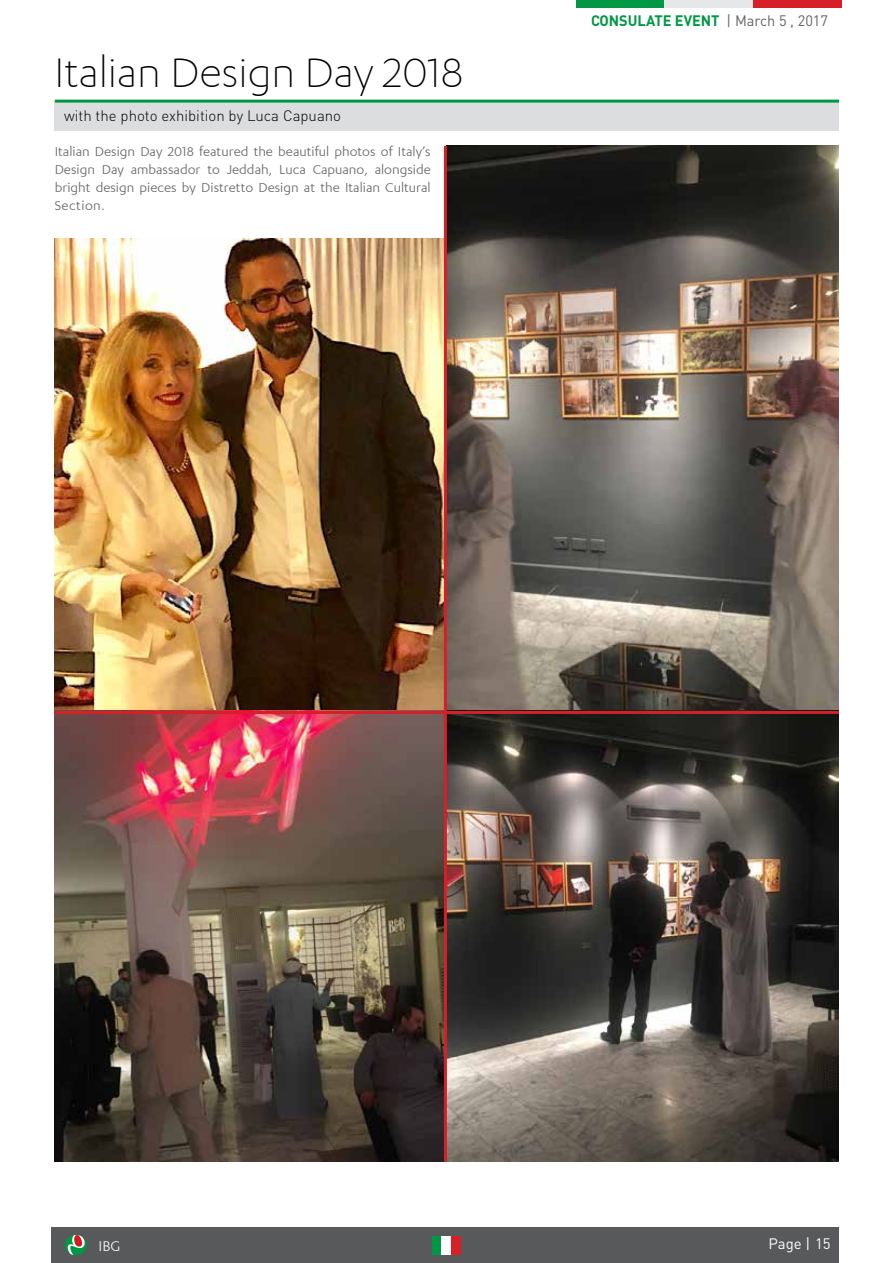
<style>
.page{position:relative;width:893px;height:1263px;background:#fff}
.page>*{position:absolute;margin:0;border:0;box-sizing:border-box;transform-origin:0 0}
.t1{font:300 48px "Karbon";color:#000}
.t2{font:16.5px "Karbon";color:#fff}
.t3{font:15px/18px "Karbon";color:#636466;text-align:right}
.t4{font:300 15px "DIN Pro";color:#000}
.t5{font:700 15px "DIN Pro";color:#009745}
.t6{font:15px "DIN Pro";color:#636466}
.t7{font:15px "DIN Pro";color:#fff}
</style>
<div class="page">
<div style="left:52px;top:1227px;width:787px;height:36px;background:#58595b"></div>
<div style="left:432px;top:1236px;width:10px;height:18px;background:#009745"></div>
<div style="left:442px;top:1236px;width:9px;height:18px;background:#fff"></div>
<div style="left:451px;top:1236px;width:9px;height:18px;background:#d61f26"></div>
<div style="left:65px;top:1235px;width:22px;height:20px;background:#009745;border-radius:50%"></div>
<svg style="left:67px;top:1235px;width:18px;height:20px"></svg>
<div style="left:55px;top:102px;width:784px;height:28px;background:#dcddde"></div>
<div style="left:576px;top:0;width:88px;height:7px;background:#009745"></div>
<div style="left:664px;top:0;width:89px;height:7px;background:#e6e7e8"></div>
<div style="left:753px;top:0;width:88px;height:7px;background:#d61f26"></div>
<hr style="left:55px;top:100px;width:784px;height:3px;background:#009745">
<img style="left:54px;top:238px;width:390px;height:473px">
<img style="left:447px;top:146px;width:392px;height:565px">
<img style="left:54px;top:714px;width:785px;height:448px">
<hr style="left:444px;top:146px;width:3px;height:1016px;background:#d52027">
<hr style="left:54px;top:711px;width:785px;height:3px;background:#d52027">
<h1 class="t1" style="left:54px;top:49px;width:411px">Italian Design Day 2018</h1>
<p class="t4" style="left:64px;top:106px;width:278px">with the photo exhibition by Luca Capuano</p>
<p class="t3" style="left:55px;top:142px;width:378px">Italian Design Day 2018 featured the beautiful photos of Italy s’ alongside</p>
<p class="t3" style="left:131px;top:160px;width:71px">ambassador</p>
<p class="t3" style="left:227px;top:160px;width:47px">Jeddah,</p>
<p class="t3" style="left:55px;top:160px;width:378px;text-align:left">Design<br>bright design pieces by Distretto Design at the Italian Cultural<br>Section.</p>
<p class="t3" style="left:102px;top:160px;width:24px">Day</p>
<p class="t3" style="left:313px;top:160px;width:57px">Capuano,</p>
<p class="t3" style="left:279px;top:160px;width:28px">Luca</p>
<p class="t3" style="left:207px;top:160px;width:14px">to</p>
<p class="t5" style="left:591px;top:10px;width:130px">CONSULATE EVENT</p>
<p class="t6" style="left:727px;top:10px;width:103px">| March ,5 2017</p>
<p class="t2" style="left:99px;top:1237px;width:23px">IBG</p>
<p class="t7" style="left:769px;top:1234px;width:64px">Page | 15</p>
</div>
